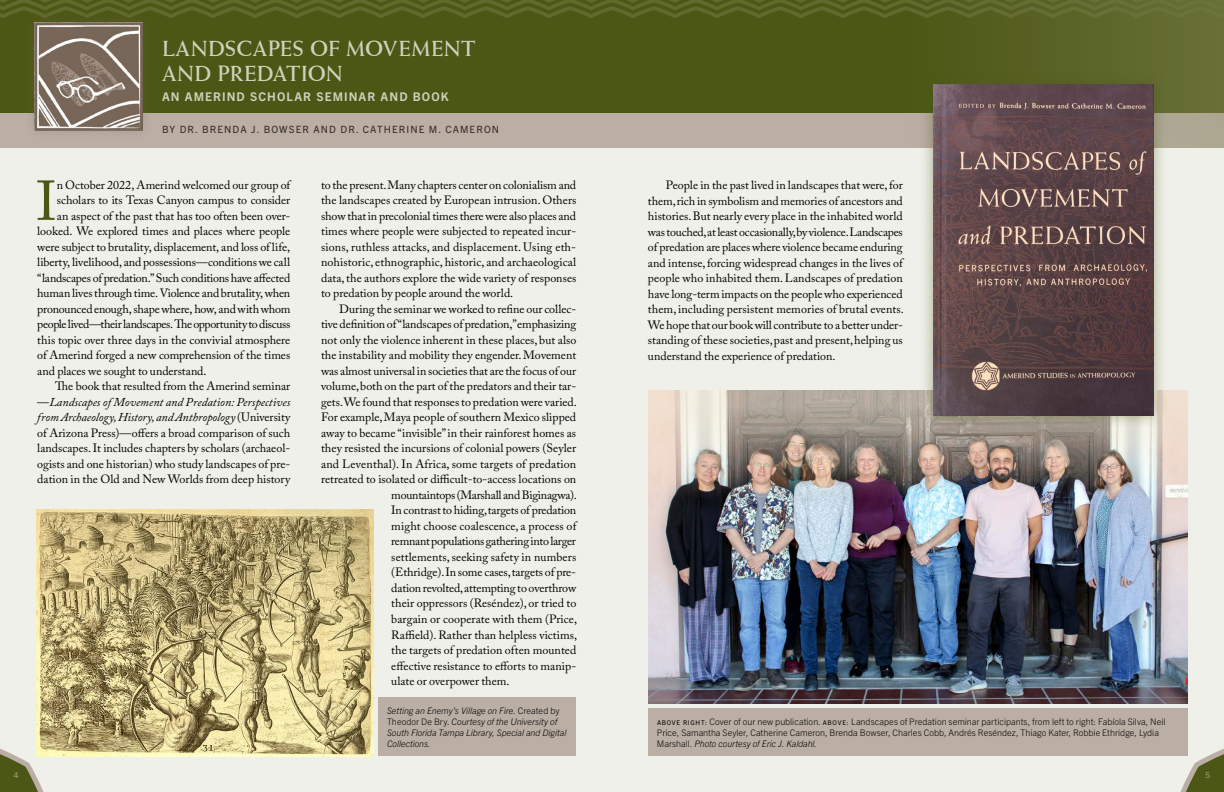
<style>
.page{position:relative;width:1224px;height:792px;background:#eff0e9}
.page>*{position:absolute;margin:0;border:0;box-sizing:border-box;transform-origin:0 0}
.t1{font:55.6px "Adobe Caslon Pro";color:#4d5715}
.t2{font:700 22px/25px "Weiss BT";letter-spacing:.005em;color:#d0d2bd}
.t3{font:12px/15.5px "Adobe Caslon Pro";color:#000;text-align:justify}
.t4{font:italic 12px "Adobe Caslon Pro";letter-spacing:.005em;color:#000}
.t5{font:12px "Adobe Caslon Pro";letter-spacing:-.02em;color:#000}
.t6{font:12px "Adobe Caslon Pro";letter-spacing:-.03em;color:#000}
.t7{font:12px "Adobe Caslon Pro";letter-spacing:-.025em;color:#000}
.t8{font:700 12px "Trade Gothic Next LT Pro";letter-spacing:.095em;color:#d0d2bd}
.t9{font:10px "Trade Gothic Next LT Pro";letter-spacing:.11em;color:#372c24}
.t10{font:300 9px/11px "Trade Gothic Next LT Pro";color:#070503}
.t11{font:italic 300 9px/11px "Trade Gothic Next LT Pro";letter-spacing:-.005em;color:#070503}
.t12{font:8px "Trade Gothic Next LT Pro";color:#a2a67f}
.s1{font-style:normal}
.s2{font-weight:400;font-size:6.5px}
.s3{font-style:italic}
</style>
<div class="page">
<div style="left:0;top:0;width:1224px;height:113px;background:#4d5715"></div>
<div style="left:0;top:113px;width:1224px;height:35px;background:#baaea5"></div>
<div style="left:894px;top:0;width:330px;height:148px;background:#000;opacity:.03"></div>
<svg style="left:0;top:0;width:1224px;height:18px"></svg>
<div style="left:24px;top:12px;width:129px;height:128px;background:#786658;opacity:.3"></div>
<img style="left:35px;top:22px;width:108px;height:108px">
<svg style="left:0;top:748px;width:53px;height:44px"></svg>
<svg style="left:1180px;top:748px;width:44px;height:44px"></svg>
<img style="left:648px;top:498px;width:540px;height:206px">
<div style="left:648px;top:709px;width:540px;height:47px;background:#baaea5"></div>
<div style="left:378px;top:697px;width:198px;height:59px;background:#baaea5"></div>
<img style="left:648px;top:390px;width:540px;height:108px">
<div style="left:919px;top:70px;width:249px;height:360px;background:#4d5715;opacity:.48"></div>
<img style="left:933px;top:85px;width:220px;height:331px">
<img style="left:36px;top:510px;width:337px;height:246px">
<h2 class="t2" style="left:162px;top:35px;width:315px">LANDSCAPES OF MOVEMENT<br>AND PREDATION</h2>
<p class="t8" style="left:162px;top:88px;width:288px">AN AMERIND SCHOLAR SEMINAR AND BOOK</p>
<p class="t9" style="left:162px;top:122px;width:339px">BY DR. BRENDA J. BOWSER AND DR. CATHERINE M. CAMERON</p>
<h1 class="t1" style="left:36px;top:168px;width:22px">I</h1>
<p class="t3" style="left:57px;top:177px;width:235px">n October 2022, Amerind welcomed our group of</p>
<p class="t3" style="left:57px;top:192px;width:235px">scholars to its Texas Canyon campus to consider</p>
<p class="t3" style="left:57px;top:208px;width:235px">an aspect of the past that has too often been over-</p>
<p class="t3" style="left:37px;top:223px;width:254px">looked. We explored times and places where people</p>
<p class="t3" style="left:37px;top:239px;width:255px">were subject to brutality, displacement, and loss of life,</p>
<p class="t3" style="left:37px;top:254px;width:254px">liberty, livelihood, and possessions—conditions we call</p>
<p class="t3" style="left:37px;top:270px;width:254px">“landscapes of predation.” Such conditions have affected</p>
<p class="t3" style="left:37px;top:285px;width:255px">human lives through time. Violence and brutality, when</p>
<p class="t5" style="left:37px;top:302px;width:255px">pronounced enough, shape where, how, and with whom</p>
<p class="t6" style="left:37px;top:317px;width:255px">people lived—their landscapes. The opportunity to discuss</p>
<p class="t3" style="left:37px;top:332px;width:254px">this topic over three days in the convivial atmosphere</p>
<p class="t3" style="left:37px;top:347px;width:255px">of Amerind forged a new comprehension of the times</p>
<p class="t3" style="left:37px;top:363px;width:171px">and places we sought to understand.</p>
<p class="t3" style="left:55px;top:378px;width:236px">The book that resulted from the Amerind seminar</p>
<p class="t4" style="left:37px;top:395px;width:254px"><span class="s1">—</span>Landscapes of Movement and Predation: Perspectives</p>
<p class="t4" style="left:37px;top:410px;width:254px">from Archaeology, History, and Anthropology <span class="s1">(University</span></p>
<p class="t3" style="left:37px;top:425px;width:255px">of Arizona Press)—offers a broad comparison of such</p>
<p class="t3" style="left:37px;top:440px;width:255px">landscapes. It includes chapters by scholars (archaeol-</p>
<p class="t3" style="left:37px;top:456px;width:255px">ogists and one historian) who study landscapes of pre-</p>
<p class="t3" style="left:37px;top:472px;width:254px">dation in the Old and New Worlds from deep history</p>
<p class="t3" style="left:321px;top:177px;width:257px">to the present. Many chapters center on colonialism and the landscapes created by European intrusion. Others show that in precolonial times there were also places and times where people were subjected to repeated incur&shy;sions, ruthless attacks, and displacement. Using eth&shy;nohistoric, ethnographic, historic, and archaeological data, the authors explore the wide variety of responses to predation by people around the world.</p>
<p class="t3" style="left:339px;top:301px;width:239px">During the seminar we worked to refine our collec-</p>
<p class="t3" style="left:321px;top:317px;width:257px">tive definition of “landscapes of predation,” emphasizing</p>
<p class="t3" style="left:321px;top:332px;width:257px">not only the violence inherent in these places, but also</p>
<p class="t3" style="left:321px;top:348px;width:257px">the instability and mobility they engender. Movement</p>
<p class="t3" style="left:321px;top:363px;width:257px">was almost universal in societies that are the focus of our</p>
<p class="t3" style="left:321px;top:379px;width:257px">volume, both on the part of the predators and their tar-</p>
<p class="t3" style="left:321px;top:394px;width:257px">gets. We found that responses to predation were varied.</p>
<p class="t3" style="left:321px;top:410px;width:257px">For example, Maya people of southern Mexico slipped</p>
<p class="t3" style="left:321px;top:425px;width:257px">away to became “invisible” in their rainforest homes as</p>
<p class="t3" style="left:321px;top:441px;width:257px">they resisted the incursions of colonial powers (Seyler</p>
<p class="t3" style="left:321px;top:456px;width:257px">and Leventhal). In Africa, some targets of predation</p>
<p class="t3" style="left:321px;top:472px;width:257px">retreated to isolated or difficult-to-access locations on</p>
<p class="t5" style="left:391px;top:488px;width:187px">mountaintops (Marshall and Biginagwa).</p>
<p class="t3" style="left:391px;top:503px;width:186px">In contrast to hiding, targets of predation</p>
<p class="t3" style="left:391px;top:518px;width:187px">might choose coalescence, a process of</p>
<p class="t7" style="left:391px;top:534px;width:186px">remnant populations gathering into larger</p>
<p class="t3" style="left:391px;top:549px;width:186px">settlements, seeking safety in numbers</p>
<p class="t3" style="left:391px;top:565px;width:186px">(Ethridge). In some cases, targets of pre-</p>
<p class="t3" style="left:391px;top:580px;width:187px">dation revolted, attempting to overthrow</p>
<p class="t3" style="left:391px;top:596px;width:187px">their oppressors (Reséndez), or tried to</p>
<p class="t3" style="left:391px;top:611px;width:187px">bargain or cooperate with them (Price,</p>
<p class="t3" style="left:391px;top:627px;width:187px">Raffield). Rather than helpless victims,</p>
<p class="t3" style="left:391px;top:642px;width:186px">the targets of predation often mounted</p>
<p class="t3" style="left:391px;top:658px;width:186px">effective resistance to efforts to manip-</p>
<p class="t3" style="left:391px;top:673px;width:120px">ulate or overpower them.</p>
<p class="t11" style="left:387px;top:704px;width:181px">Setting an Enemy’s Village on Fire. <span class="s1">Created by Theodor De Bry.</span> Courtesy of the University of South Florida Tampa Library, Special and Digital Collections.</p>
<p class="t3" style="left:648px;top:177px;width:257px;text-indent:18px">People in the past lived in landscapes that were, for them, rich in symbolism and memories of ancestors and histories. But nearly every place in the inhabited world was touched,at least occasionally,by violence.Landscapes of predation are places where violence became enduring and intense, forcing widespread changes in the lives of people who inhabited them. Landscapes of predation have long-term impacts on the people who experienced them, including persistent memories of brutal events.<br>We hope that our book will contribute to a better under&shy;standing of these societies, past and present, helping us understand the experience of predation.</p>
<p class="t10" style="left:657px;top:715px;width:510px"><span class="s2">ABOVE RIGHT:</span> Cover of our new publication. <span class="s2">ABOVE:</span> Landscapes of Predation seminar participants, from left to right: Fabíola Silva, Neil<br>Price, Samantha Seyler, Catherine Cameron, Brenda Bowser, Charles Cobb, Andrés Reséndez, Thiago Kater, Robbie Ethridge, Lydia<br>Marshall. <span class="s3">Photo courtesy of Eric J. Kaldahl.</span></p>
<p class="t12" style="left:14px;top:770px;width:6px">4</p>
<p class="t12" style="left:1206px;top:770px;width:6px">5</p>
</div>
